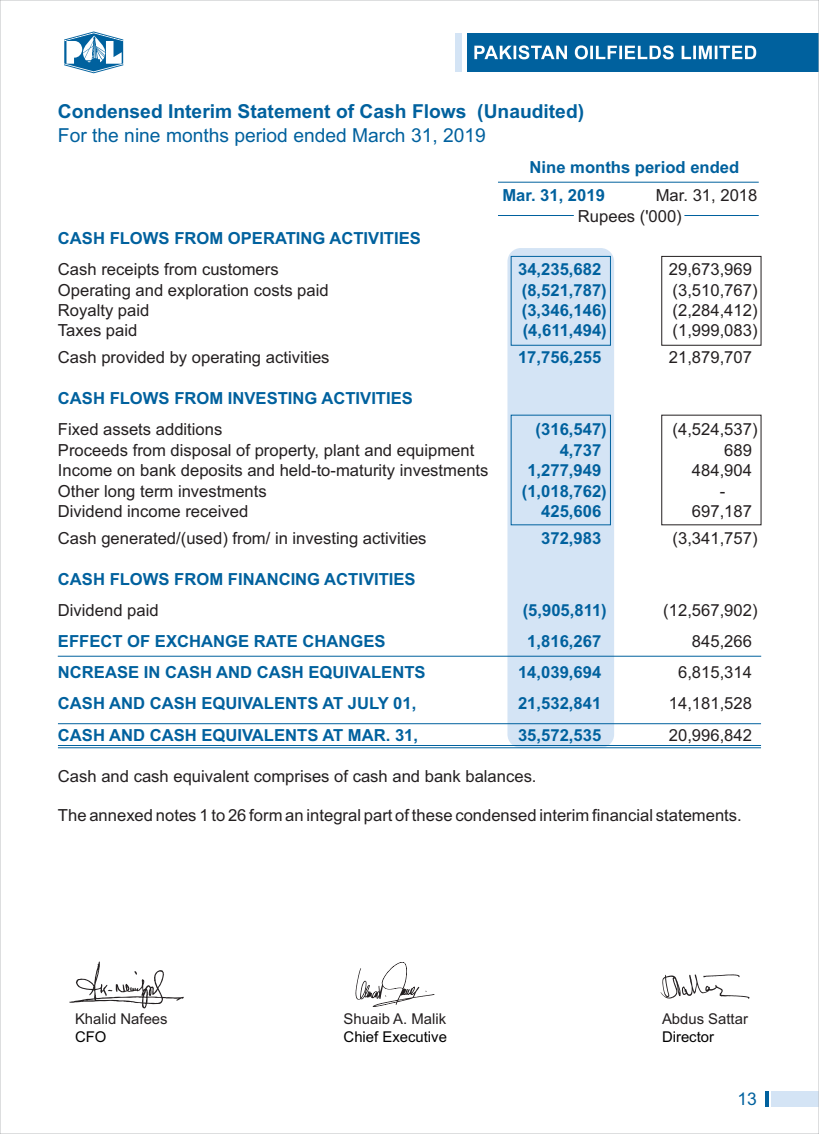
<style>
.page{position:relative;width:819px;height:1134px;background:#fff}
.page>*{position:absolute;margin:0;border:0;box-sizing:border-box;transform-origin:0 0}
.t1{font:700 19.25px "Arial";color:#00619e}
.t2{font:19.25px "Arial";color:#00619e}
.t3{font:17.5px "Arial";color:#00619e}
.t4{font:16.62px/21px "Arial";color:#231f20}
.t5{font:700 16.62px/20.5px "Arial";color:#00619e}
.t6{font:14.88px "Arial";color:#231f20}
.t7{font:14.88px "Arial";color:#000}
</style>
<div class="page">
<div style="left:507px;top:248px;width:107px;height:500px;background:#d4e4f5;border-radius:13px"></div>
<hr style="left:58px;top:656px;width:703px;height:1px;background:#00619e">
<hr style="left:498px;top:215px;width:76px;height:1px;background:#00619e">
<hr style="left:498px;top:182px;width:261px;height:1px;background:#00619e">
<hr style="left:684px;top:215px;width:75px;height:1px;background:#00619e">
<div style="left:511px;top:256px;width:100px;height:90px;border:1px solid #00619e"></div>
<div style="left:661px;top:256px;width:100px;height:90px;border:1px solid #231f20"></div>
<hr style="left:58px;top:723px;width:703px;height:1px;background:#00619e">
<hr style="left:58px;top:745px;width:703px;height:1px;background:#00619e">
<hr style="left:58px;top:747px;width:703px;height:1px;background:#00619e">
<svg style="left:661px;top:974px;width:89px;height:25px"></svg>
<svg style="left:355px;top:962px;width:80px;height:45px"></svg>
<svg style="left:69px;top:962px;width:115px;height:46px"></svg>
<svg style="left:64px;top:32px;width:59px;height:41px"></svg>
<div style="left:772px;top:1091px;width:47px;height:16px;background:#d4e4f5"></div>
<hr style="left:766px;top:1091px;width:3px;height:16px;background:#00619e">
<div style="left:468px;top:33px;width:351px;height:39px;background:#00619e"></div>
<div style="left:456px;top:33px;width:6px;height:39px;background:#d4e4f5"></div>
<svg style="left:474px;top:45px;width:282px;height:14px"></svg>
<p class="t1" style="left:58px;top:104px;width:528px">Condensed Interim Statement of Cash Flows (Unaudited)</p>
<p class="t2" style="left:58px;top:128px;width:430px">For the nine months period ended March 31, 2019</p>
<p class="t5" style="left:530px;top:158px;width:211px">Nine months period ended</p>
<p class="t5" style="left:58px;top:229px;width:364px">CASH FLOWS FROM OPERATING ACTIVITIES</p>
<p class="t5" style="left:502px;top:186px;width:104px">Mar. 31, 2019</p>
<p class="t4" style="left:578px;top:186px;width:181px;text-indent:78px">Mar. 31, 2018<br>Rupees ('000)</p>
<p class="t4" style="left:58px;top:260px;width:222px">Cash receipts from customers</p>
<p class="t4" style="left:669px;top:260px;width:85px">29,673,969</p>
<p class="t4" style="left:58px;top:281px;width:272px">Operating and exploration costs paid</p>
<p class="t4" style="left:673px;top:281px;width:87px">(3,510,767)</p>
<p class="t4" style="left:58px;top:301px;width:93px">Royalty paid</p>
<p class="t4" style="left:673px;top:301px;width:87px">(2,284,412)</p>
<p class="t4" style="left:58px;top:322px;width:81px">Taxes paid</p>
<p class="t4" style="left:673px;top:322px;width:87px">(1,999,083)</p>
<p class="t4" style="left:58px;top:348px;width:273px">Cash provided by operating activities</p>
<p class="t4" style="left:669px;top:348px;width:85px">21,879,707</p>
<p class="t5" style="left:518px;top:261px;width:90px">34,235,682 (8,521,787) (3,346,146) (4,611,494)</p>
<p class="t5" style="left:518px;top:349px;width:85px">17,756,255</p>
<p class="t5" style="left:58px;top:390px;width:356px">CASH FLOWS FROM INVESTING ACTIVITIES</p>
<p class="t4" style="left:58px;top:420px;width:166px">Fixed assets additions</p>
<p class="t4" style="left:673px;top:420px;width:87px">(4,524,537)</p>
<p class="t4" style="left:58px;top:441px;width:418px">Proceeds from disposal of property, plant and equipment</p>
<p class="t4" style="left:724px;top:441px;width:29px">689</p>
<p class="t4" style="left:58px;top:461px;width:432px">Income on bank deposits and held-to-maturity investments</p>
<p class="t4" style="left:692px;top:461px;width:62px">484,904</p>
<p class="t4" style="left:58px;top:482px;width:210px">Other long term investments</p>
<p class="t4" style="left:720px;top:482px;width:7px">-</p>
<p class="t4" style="left:58px;top:502px;width:192px">Dividend income received</p>
<p class="t4" style="left:692px;top:502px;width:62px">697,187</p>
<p class="t4" style="left:58px;top:529px;width:370px">Cash generated/(used) from/ in investing activities</p>
<p class="t4" style="left:673px;top:529px;width:87px">(3,341,757)</p>
<p class="t5" style="left:536px;top:421px;width:73px">(316,547)</p>
<p class="t5" style="left:560px;top:441px;width:43px">4,737</p>
<p class="t5" style="left:527px;top:462px;width:75px">1,277,949</p>
<p class="t5" style="left:522px;top:482px;width:87px">(1,018,762)</p>
<p class="t5" style="left:541px;top:502px;width:62px">425,606</p>
<p class="t5" style="left:541px;top:529px;width:62px">372,983</p>
<p class="t5" style="left:58px;top:570px;width:359px">CASH FLOWS FROM FINANCING ACTIVITIES</p>
<p class="t4" style="left:58px;top:601px;width:102px">Dividend paid</p>
<p class="t4" style="left:663px;top:601px;width:96px">(12,567,902)</p>
<p class="t4" style="left:692px;top:632px;width:62px">845,266</p>
<p class="t4" style="left:678px;top:663px;width:75px">6,815,314</p>
<p class="t4" style="left:669px;top:695px;width:85px">14,181,528</p>
<p class="t4" style="left:669px;top:726px;width:85px">20,996,842</p>
<p class="t4" style="left:58px;top:767px;width:480px">Cash and cash equivalent comprises of cash and bank balances.</p>
<p class="t4" style="left:58px;top:807px;width:685px">The annexed notes 1 to 26 form an integral part of these condensed interim financial statements.</p>
<p class="t5" style="left:523px;top:601px;width:86px">(5,905,811)</p>
<p class="t5" style="left:58px;top:633px;width:329px">EFFECT OF EXCHANGE RATE CHANGES</p>
<p class="t5" style="left:527px;top:633px;width:75px">1,816,267</p>
<p class="t5" style="left:58px;top:664px;width:369px">NCREASE IN CASH AND CASH EQUIVALENTS</p>
<p class="t5" style="left:518px;top:664px;width:85px">14,039,694</p>
<p class="t5" style="left:58px;top:695px;width:360px">CASH AND CASH EQUIVALENTS AT JULY 01,</p>
<p class="t5" style="left:518px;top:695px;width:85px">21,532,841</p>
<p class="t5" style="left:58px;top:726px;width:362px">CASH AND CASH EQUIVALENTS AT MAR. 31,</p>
<p class="t5" style="left:518px;top:726px;width:85px">35,572,535</p>
<p class="t6" style="left:75px;top:1013px;width:94px">Khalid Nafees</p>
<p class="t7" style="left:75px;top:1031px;width:33px">CFO</p>
<p class="t6" style="left:344px;top:1013px;width:104px">Shuaib A. Malik</p>
<p class="t7" style="left:344px;top:1031px;width:105px">Chief Executive</p>
<p class="t6" style="left:662px;top:1013px;width:87px">Abdus Sattar</p>
<p class="t7" style="left:662px;top:1031px;width:54px">Director</p>
<p class="t3" style="left:738px;top:1092px;width:21px">13</p>
</div>
